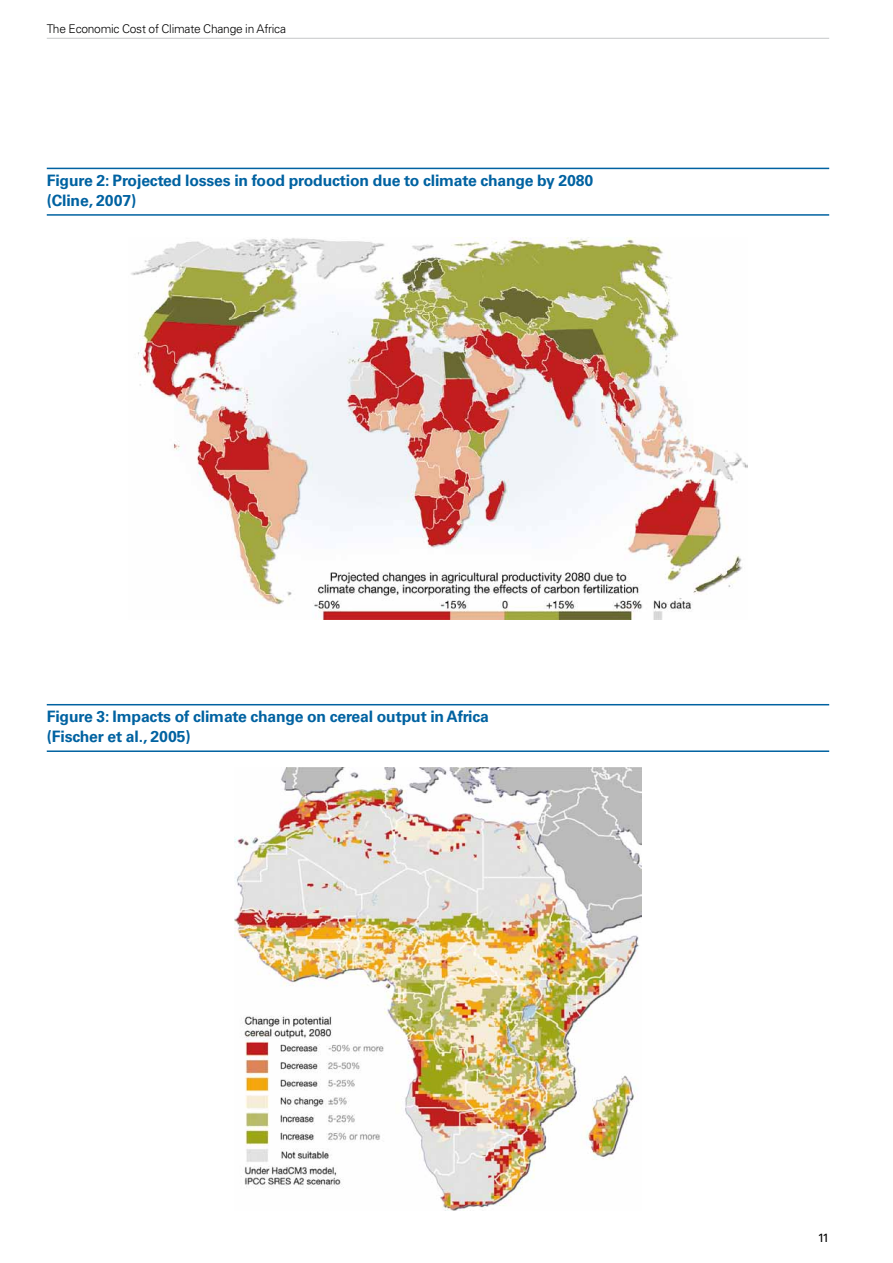
<style>
.page{position:relative;width:893px;height:1263px;background:#fff}
.page>*{position:absolute;margin:0;border:0;box-sizing:border-box;transform-origin:0 0}
.t1{font:700 15.75px/19.5px "Univers CA";letter-spacing:-.01em;color:#0062a1}
.t2{font:300 12px "Univers CA";letter-spacing:-.02em;color:#000}
.t3{font:12px "Univers CA";color:#000}
</style>
<div class="page">
<hr style="left:47px;top:38px;width:782px;height:1px;background:#c6c7c8">
<hr style="left:47px;top:168px;width:782px;height:1px;background:#0062a1">
<hr style="left:47px;top:214px;width:782px;height:2px;background:#0062a1">
<hr style="left:47px;top:704px;width:782px;height:1px;background:#0062a1">
<hr style="left:47px;top:750px;width:782px;height:2px;background:#0062a1">
<img style="left:131px;top:238px;width:616px;height:382px">
<img style="left:235px;top:767px;width:406px;height:443px">
<p class="t2" style="left:47px;top:21px;width:241px">The Economic Cost of Climate Change in Africa</p>
<p class="t1" style="left:47px;top:171px;width:548px">Figure 2: Projected losses in food production due to climate change by 2080 (Cline, 2007)</p>
<p class="t1" style="left:47px;top:707px;width:444px">Figure 3: Impacts of climate change on cereal output in Africa (Fischer et al., 2005)</p>
<p class="t3" style="left:818px;top:1231px;width:13px">11</p>
</div>
